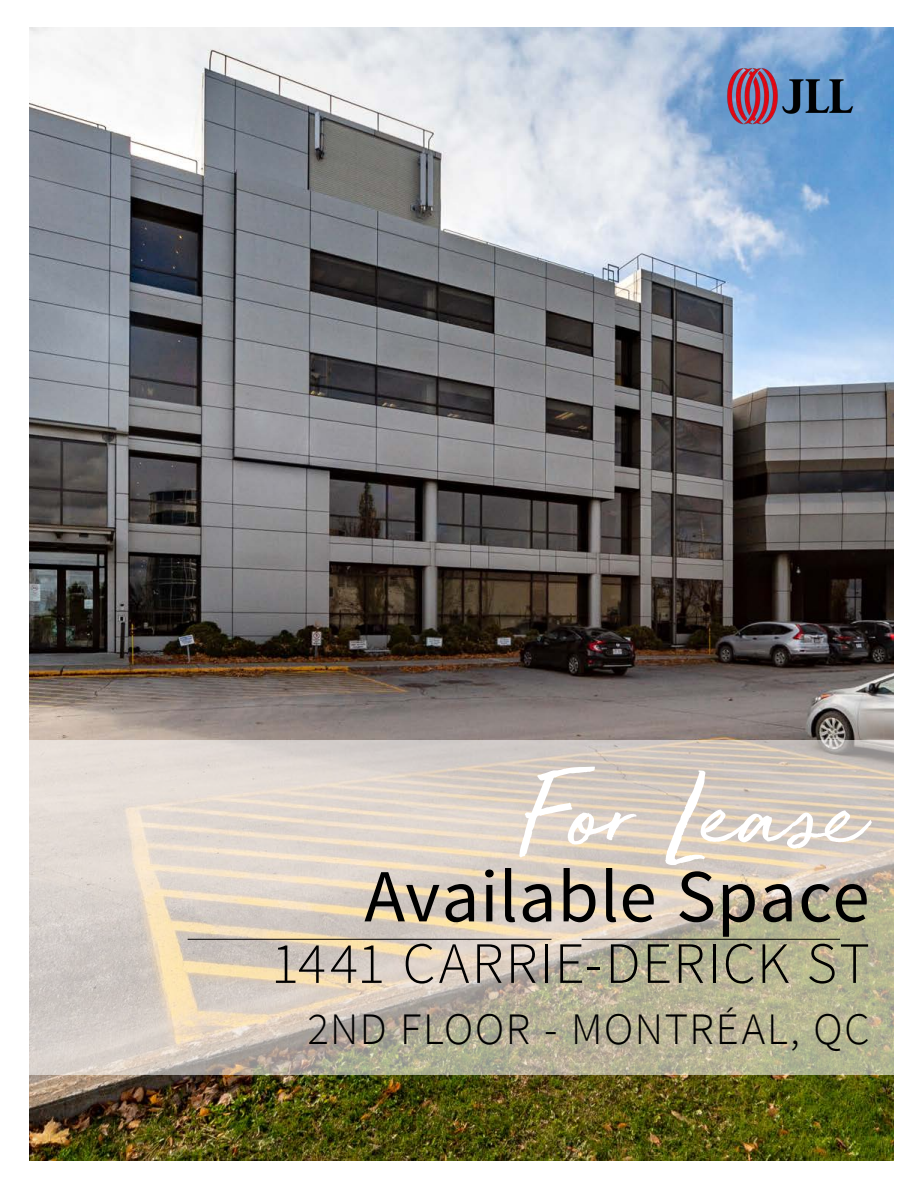
<style>
.page{position:relative;width:918px;height:1188px;background:#fff}
.page>*{position:absolute;margin:0;border:0;box-sizing:border-box;transform-origin:0 0}
.Disclaimer{font:112.5px "JLL Hand";letter-spacing:-.005em;color:#fff}
.Disclaimer-2{font:75px "Source Sans Pro";letter-spacing:.005em;color:#000}
.Disclaimer-3{font:300 58.5px "Source Sans Pro";letter-spacing:.025em;color:#000}
.Disclaimer-4{font:300 45px "Source Sans Pro";letter-spacing:.035em;color:#000}
</style>
<div class="page">
<img style="left:29px;top:27px;width:864px;height:1134px">
<svg style="left:29px;top:740px;width:865px;height:335px;background:#d1c8b8"></svg>
<hr style="left:582px;top:939px;width:258px;height:1px;background:#000">
<hr style="left:188px;top:939px;width:364px;height:1px;background:#000">
<img style="left:700px;top:40px;width:180px;height:112px">
<p class="Disclaimer" style="left:519px;top:733px;width:357px">For Lease</p>
<p class="Disclaimer-2" style="left:365px;top:850px;width:507px">Available Space</p>
<p class="Disclaimer-3" style="left:271px;top:928px;width:600px">1441 CARRIE-DERICK ST</p>
<p class="Disclaimer-4" style="left:308px;top:1002px;width:564px">2ND FLOOR - MONTRÉAL, QC</p>
</div>
